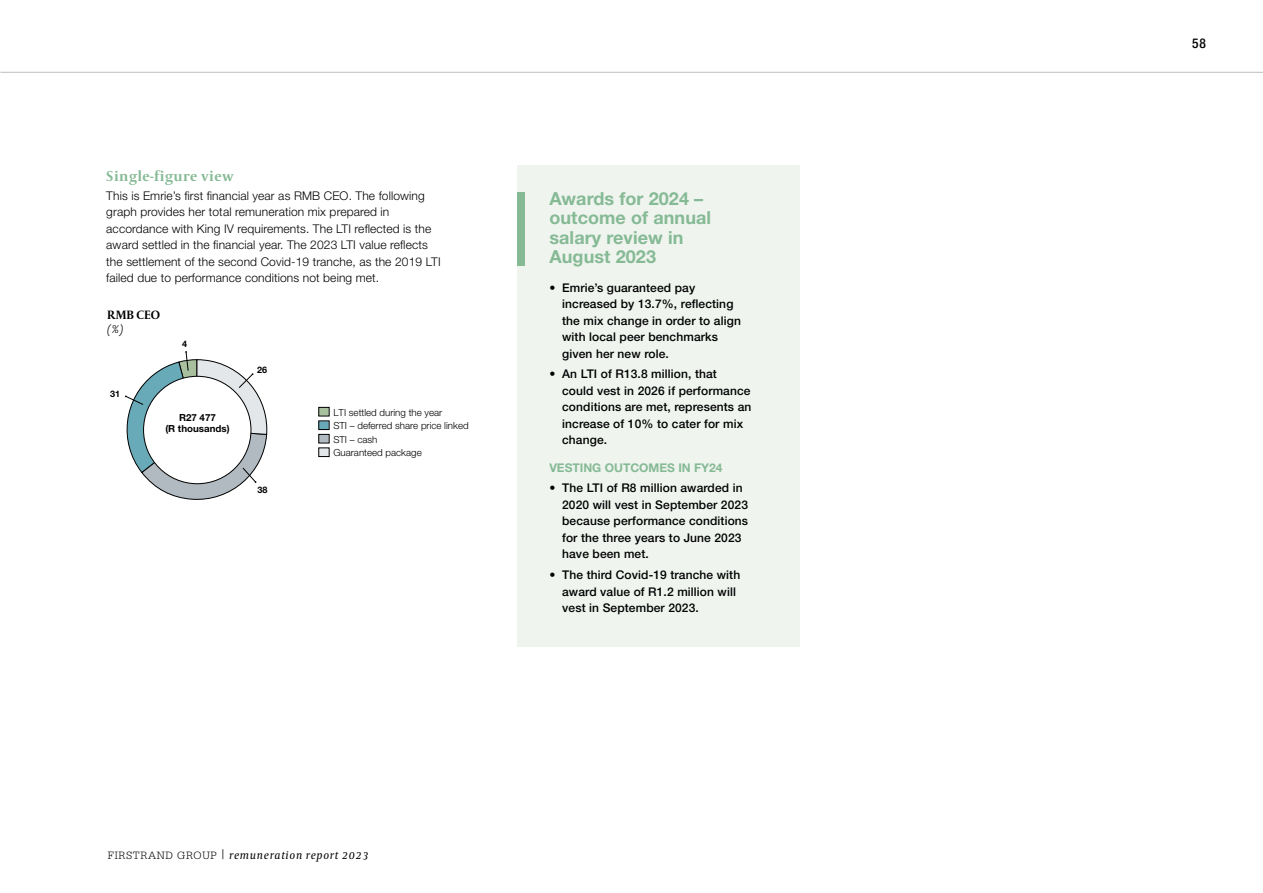
<style>
.page{position:relative;width:1263px;height:893px;background:#fff}
.page>*{position:absolute;margin:0;border:0;box-sizing:border-box;transform-origin:0 0}
.t1{font:700 18px/19.5px "Helvetica Neue LT Std";letter-spacing:.005em;color:#86ba95}
.t2{font:700 15px "Capitolium 2";letter-spacing:.03em;color:#86ba95}
.t3{font:500 condensed 13.5px "Helvetica Neue LT Std";color:#000}
.t4{font:700 12.75px "Capitolium 2";color:#000}
.t5{font:500 12px/16.5px "Helvetica Neue LT Std";letter-spacing:.01em;color:#000}
.t6{font:300 12px/16.5px "Helvetica Neue LT Std";letter-spacing:.01em;color:#000}
.t7{font:700 12px "Helvetica Neue LT Std";color:#86ba95}
.t8{font:italic 12px "Capitolium 2";color:#000}
.t9{font:italic 11.25px "Capitolium News 2";letter-spacing:.06em;color:#000}
.t10{font:300 10.5px "Helvetica Neue LT Std";color:#000}
.t11{font:700 10.5px "Helvetica Neue LT Std";color:#000}
.t12{font:300 9.75px "Helvetica Neue LT Std";color:#000}
.t13{font:700 9.75px/11.7px "Helvetica Neue LT Std";color:#000;text-align:center}
.t14{font:700 9px "Helvetica Neue LT Std";color:#000}
.s1{color:#a8c09e}
.s2{color:#68aab7}
.s3{color:#b1bac0}
.s4{color:#e3e7ea}
.s5{font-family:"Serifa Std";font-weight:300;font-style:normal}
.s6{font-family:"Helvetica Neue LT Std";font-weight:300;font-style:normal;font-stretch:condensed;font-size:13.5px}
</style>
<div class="page">
<hr style="left:0;top:72px;width:1263px;height:1px;background:#bcbec0">
<svg style="left:125px;top:351px;width:142px;height:149px"></svg>
<div style="left:318px;top:407px;width:11px;height:9px;border:1px solid #000"></div>
<div style="left:318px;top:421px;width:11px;height:9px;border:1px solid #000"></div>
<div style="left:318px;top:434px;width:11px;height:9px;border:1px solid #000"></div>
<div style="left:318px;top:448px;width:11px;height:9px;border:1px solid #000"></div>
<div style="left:517px;top:165px;width:282px;height:481px;background:#eff4ef"></div>
<div style="left:517px;top:192px;width:7px;height:74px;background:#86ba95"></div>
<p class="t2" style="left:106px;top:166px;width:129px">Single-figure view</p>
<p class="t6" style="left:106px;top:187px;width:336px">This is Emrie’s first financial year as RMB CEO. The following graph provides her total remuneration mix prepared in accordance with King IV requirements. The LTI reflected is the award settled in the financial year. The 2023 LTI value reflects the settlement of the second Covid-19 tranche, as the 2019 LTI failed due to performance conditions not being met.</p>
<p class="t4" style="left:107px;top:306px;width:54px">RMB CEO</p>
<p class="t8" style="left:107px;top:321px;width:17px">(%)</p>
<p class="t10" style="left:109px;top:224px;width:13px;rotate:-90deg">19</p>
<p class="t10" style="left:151px;top:224px;width:13px;rotate:-90deg">20</p>
<p class="t10" style="left:193px;top:224px;width:13px;rotate:-90deg">21</p>
<p class="t10" style="left:235px;top:224px;width:13px;rotate:-90deg">22</p>
<p class="t11" style="left:277px;top:224px;width:13px;rotate:-90deg">23</p>
<p class="t14" style="left:110px;top:389px;width:12px">31</p>
<p class="t14" style="left:182px;top:338px;width:7px">4</p>
<p class="t13" style="left:165px;top:411px;width:66px">R27 477<br>(R thousands)</p>
<p class="t14" style="left:257px;top:364px;width:12px">26</p>
<p class="t14" style="left:257px;top:485px;width:12px">38</p>
<p class="t12" style="left:317px;top:406px;width:127px"><span class="s1">■</span> LTI settled during the year</p>
<p class="t12" style="left:317px;top:420px;width:153px"><span class="s2">■</span> STI – deferred share price linked</p>
<p class="t12" style="left:317px;top:433px;width:62px"><span class="s3">■</span> STI – cash</p>
<p class="t12" style="left:317px;top:447px;width:106px"><span class="s4">■</span> Guaranteed package</p>
<h1 class="t1" style="left:549px;top:188px;width:163px">Awards for 2024 – outcome of annual salary review in<br>August 2023</h1>
<p class="t5" style="left:562px;top:279px;width:180px;text-indent:-13px">• Emrie’s guaranteed pay increased by 13.7%, reflecting the mix change in order to align with local peer benchmarks given her new role.</p>
<p class="t5" style="left:562px;top:366px;width:191px;text-indent:-13px">• An LTI of R13.8 million, that<br>could vest in 2026 if performance conditions are met, represents an increase of 10% to cater for mix change.</p>
<p class="t7" style="left:549px;top:460px;width:175px">VESTING OUTCOMES IN FY24</p>
<p class="t5" style="left:562px;top:480px;width:188px;text-indent:-13px">• The LTI of R8 million awarded in<br>2020 will vest in September 2023 because performance conditions for the three years to June 2023 have been met.</p>
<p class="t5" style="left:562px;top:566px;width:180px;text-indent:-13px">• The third Covid-19 tranche with award value of R1.2 million will vest in September 2023.</p>
<p class="t9" style="left:108px;top:848px;width:262px"><span class="s5">FIRSTRAND GROUP</span> <span class="s6">|</span> remuneration report 2023</p>
<p class="t3" style="left:1192px;top:35px;width:15px">58</p>
</div>
